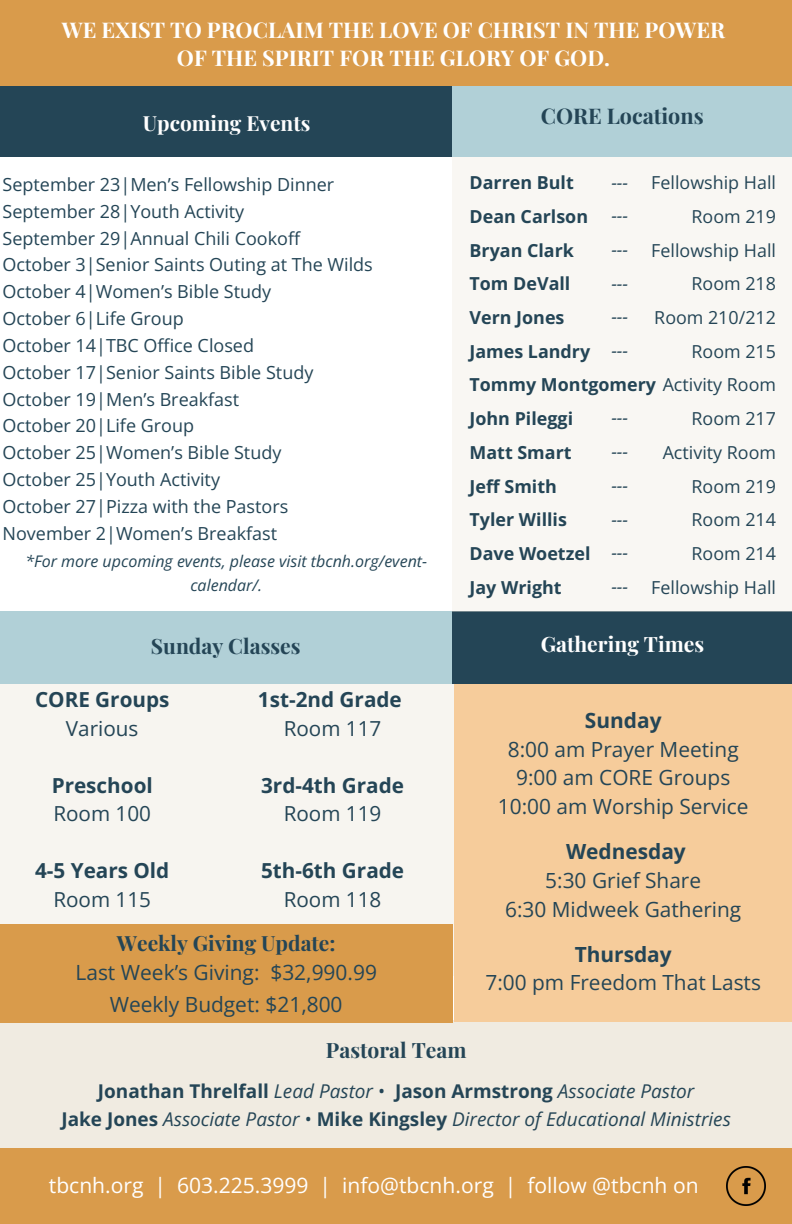
<style>
.page{position:relative;width:792px;height:1224px;background:#fff}
.page>*{position:absolute;margin:0;border:0;box-sizing:border-box;transform-origin:0 0}
.t1{font:700 21.6px/27.6px "Playfair Display";color:#fff;text-align:center}
.t2{font:700 21.6px "Playfair Display";color:#244556}
.t3{font:21px/30.6px "Open Sans";color:#244556;text-align:center}
.t4{font:21px "Open Sans";color:#fff}
.t5{font:700 21px "Playfair Display";color:#244556}
.t6{font:700 21px "Playfair Display";color:#fff}
.t7{font:20.8px/28.8px "Open Sans";color:#244556;text-align:center}
.t8{font:700 20.8px/28.4px "Open Sans";color:#244556;text-align:center}
.t9{font:700 20.8px "Playfair Display";color:#fff}
.t10{font:italic 19px/28px "Open Sans";color:#244556;text-align:center}
.t11{font:18px/26.8px "Open Sans";color:#244556}
.t12{font:700 17.8px/33.6px "Open Sans";color:#244556}
.t13{font:17.8px/33.6px "Open Sans";color:#244556;text-align:right}
.t14{font:italic 17.8px/33.6px "Open Sans";color:#244556}
.t15{font:italic 16px/23.8px "Open Sans";color:#244556;text-align:center}
.s1{font-weight:400}
.s2{font-family:"Playfair Display";font-weight:700}
.s3{font-weight:700}
.s4{font-weight:700;font-style:normal}
.s5{font-style:normal}
</style>
<div class="page">
<div style="left:0;top:654px;width:454px;height:321px;background:#f7f5f0"></div>
<div style="left:0;top:611px;width:453px;height:72px;background:#b1d0d7"></div>
<div style="left:0;top:1148px;width:792px;height:76px;background:#d99b4b"></div>
<img style="left:727px;top:1167px;width:39px;height:39px">
<div style="left:0;top:0;width:792px;height:90px;background:#d99b4b"></div>
<div style="left:453px;top:611px;width:339px;height:73px;background:#244556"></div>
<div style="left:0;top:1020px;width:792px;height:128px;background:#f0ebe1"></div>
<div style="left:0;top:86px;width:453px;height:71px;background:#244556"></div>
<div style="left:453px;top:86px;width:339px;height:71px;background:#b1d0d7"></div>
<div style="left:453px;top:157px;width:339px;height:455px;background:#f9f7f3"></div>
<div style="left:0;top:925px;width:453px;height:98px;background:#d99b4b"></div>
<div style="left:455px;top:684px;width:337px;height:337px;background:#f6cc9b"></div>
<p class="t1" style="left:62px;top:16px;width:665px">WE EXIST TO PROCLAIM THE LOVE OF CHRIST IN THE POWER<br>OF THE SPIRIT FOR THE GLORY OF GOD.</p>
<p class="t9" style="left:143px;top:108px;width:169px">Upcoming Events</p>
<h4 class="t2" style="left:541px;top:100px;width:164px">CORE Locations</h4>
<h5 class="t11" style="left:3px;top:170px;width:372px">September 23|Men’s Fellowship Dinner<br>September 28|Youth Activity<br>September 29|Annual Chili Cookoff<br>October 3|Senior Saints Outing at The Wilds<br>October 4|Women’s Bible Study<br>October 6|Life Group<br>October 14|TBC Office Closed<br>October 17|Senior Saints Bible Study<br>October 19|Men’s Breakfast<br>October 20|Life Group<br>October 25|Women’s Bible Study<br>October 25|Youth Activity<br>October 27|Pizza with the Pastors<br>November 2|Women’s Breakfast</h5>
<p class="t15" style="left:25px;top:549px;width:403px">*For more upcoming events, please visit tbcnh.org/event&shy;calendar/.</p>
<p class="t5" style="left:151px;top:631px;width:151px">Sunday Classes</p>
<h1 class="t8" style="left:35px;top:685px;width:136px">CORE Groups<br><span class="s1">Various</span></h1>
<h2 class="t8" style="left:52px;top:771px;width:103px;text-align:left">Preschool<br><span class="s1">Room 100</span></h2>
<h2 class="t8" style="left:35px;top:856px;width:136px">4-5 Years Old<br><span class="s1">Room 115</span></h2>
<p class="t8" style="left:258px;top:685px;width:145px">1st-2nd Grade<br><span class="s1">Room 117</span></p>
<p class="t8" style="left:261px;top:771px;width:144px">3rd-4th Grade<br><span class="s1">Room 119</span></p>
<p class="t8" style="left:261px;top:856px;width:145px">5th-6th Grade<br><span class="s1">Room 118</span></p>
<h5 class="t3" style="left:75px;top:927px;width:303px"><span class="s2">Weekly Giving Update:<br></span>Last Week’s Giving: $32,990.99<br>Weekly Budget: $21,800</h5>
<h3 class="t12" style="left:470px;top:166px;width:308px">Darren Bult<br>Dean Carlson<br>Bryan Clark<br>Tom DeVall<br>Vern Jones<br>James Landry<br>Tommy Montgomery <span class="s1">Activity Room<br></span>John Pileggi<br>Matt Smart<br>Jeff Smith<br>Tyler Willis<br>Dave Woetzel<br>Jay Wright</h3>
<h3 class="t13" style="left:651px;top:166px;width:126px">Fellowship Hall<br>Room 219<br>Fellowship Hall<br>Room 218<br>Room 210/212<br>Room 215</h3>
<h3 class="t14" style="left:611px;top:165px;width:18px">---</h3>
<h3 class="t14" style="left:611px;top:199px;width:18px">---</h3>
<h3 class="t14" style="left:611px;top:232px;width:18px">---</h3>
<h3 class="t14" style="left:611px;top:266px;width:18px">---</h3>
<h3 class="t14" style="left:611px;top:300px;width:18px">---</h3>
<h3 class="t14" style="left:611px;top:333px;width:18px">---</h3>
<h3 class="t13" style="left:651px;top:401px;width:126px">Room 217<br>Activity Room<br>Room 219<br>Room 214<br>Room 214<br>Fellowship Hall</h3>
<h3 class="t14" style="left:611px;top:401px;width:18px">---</h3>
<h2 class="t14" style="left:611px;top:434px;width:18px">---</h2>
<h5 class="t14" style="left:611px;top:468px;width:18px">---</h5>
<h3 class="t14" style="left:611px;top:502px;width:18px">---</h3>
<p class="t14" style="left:611px;top:536px;width:18px">--- ---</p>
<p class="t6" style="left:541px;top:629px;width:165px">Gathering Times</p>
<h2 class="t7" style="left:498px;top:705px;width:252px"><span class="s3">Sunday<br></span>8:00 am Prayer Meeting<br>9:00 am CORE Groups<br>10:00 am Worship Service</h2>
<h2 class="t7" style="left:505px;top:837px;width:238px"><span class="s3">Wednesday<br></span>5:30 Grief Share<br>6:30 Midweek Gathering</h2>
<h3 class="t7" style="left:485px;top:939px;width:277px"><span class="s3">Thursday<br></span>7:00 pm Freedom That Lasts</h3>
<p class="t5" style="left:326px;top:1035px;width:142px">Pastoral Team</p>
<p class="t10" style="left:61px;top:1077px;width:671px"><span class="s4">Jonathan Threlfall</span> Lead Pastor <span class="s5">•</span> <span class="s4">Jason Armstrong</span> Associate Pastor<br><span class="s4">Jake Jones</span> Associate Pastor <span class="s5">•</span> <span class="s4">Mike Kingsley</span> Director of Educational Ministries</p>
<p class="t4" style="left:49px;top:1170px;width:651px">tbcnh.org | 603.225.3999 | info@tbcnh.org | follow @tbcnh on</p>
</div>
